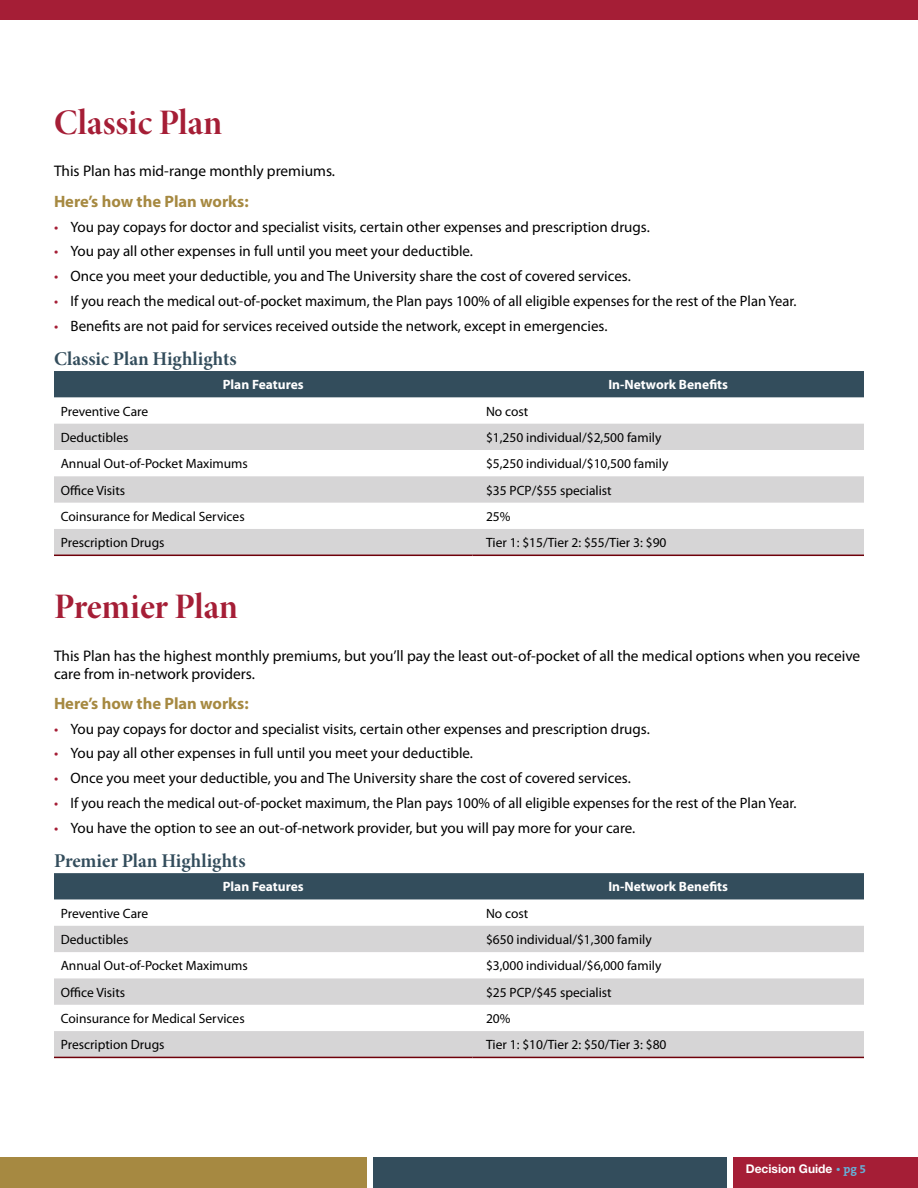
<style>
.page{position:relative;width:918px;height:1188px;background:#fff}
.page>*{position:absolute;margin:0;border:0;box-sizing:border-box;transform-origin:0 0}
.t1{font:36px "Minion Pro Bold Disp";letter-spacing:-.005em;color:#a51e36}
.t2{font:19.5px "Minion Pro Bold Subh";color:#334d5c}
.t3{font:700 16.5px "Myriad Pro";color:#a68941}
.t4{font:15.3px/18px "Myriad Pro";color:#000}
.t5{font:15px "Myriad Pro";color:#000}
.t6{font:13.5px "Myriad Pro";color:#000}
.t7{font:700 13.5px "Myriad Pro";color:#fff}
.t8{font:700 12px "Helvetica Neue LT Std";color:#fff}
.s1{color:#a51e36}
.s2{font-family:"The Serif B W6";font-weight:600;color:#66b0d7}
.s3{font-family:"The Serif B W7";color:#66b0d7}
</style>
<div class="page">
<div style="left:733px;top:1157px;width:185px;height:31px;background:#a51e36"></div>
<div style="left:374px;top:1157px;width:353px;height:31px;background:#334d5c"></div>
<div style="left:0;top:1157px;width:367px;height:31px;background:#a68941"></div>
<div style="left:0;top:0;width:918px;height:20px;background:#a51e36"></div>
<div style="left:54px;top:371px;width:810px;height:26px;background:#334d5c"></div>
<svg style="left:54px;top:424px;width:810px;height:131px;fill:#d6d5d6"></svg>
<hr style="left:54px;top:555px;width:418px;height:1px;background:#6f000a">
<hr style="left:472px;top:555px;width:392px;height:1px;background:#6f000a">
<div style="left:54px;top:873px;width:810px;height:26px;background:#334d5c"></div>
<svg style="left:54px;top:926px;width:810px;height:131px;fill:#d6d5d6"></svg>
<hr style="left:54px;top:1057px;width:418px;height:1px;background:#6f000a">
<hr style="left:472px;top:1057px;width:392px;height:1px;background:#6f000a">
<h1 class="t1" style="left:54px;top:99px;width:170px">Classic Plan</h1>
<p class="t4" style="left:54px;top:162px;width:283px">This Plan has mid-range monthly premiums.</p>
<p class="t3" style="left:54px;top:190px;width:196px">Here’s how the Plan works:</p>
<p class="t5" style="left:54px;top:217px;width:597px"><span class="s1">•</span> You pay copays for doctor and specialist visits, certain other expenses and prescription drugs.</p>
<p class="t5" style="left:54px;top:242px;width:421px"><span class="s1">•</span> You pay all other expenses in full until you meet your deductible.</p>
<p class="t5" style="left:54px;top:267px;width:578px"><span class="s1">•</span> Once you meet your deductible, you and The University share the cost of covered services.</p>
<p class="t5" style="left:54px;top:291px;width:744px"><span class="s1">•</span> If you reach the medical out-of-pocket maximum, the Plan pays 100% of all eligible expenses for the rest of the Plan Year.</p>
<p class="t5" style="left:54px;top:316px;width:555px"><span class="s1">•</span> Benefits are not paid for services received outside the network, except in emergencies.</p>
<h2 class="t2" style="left:54px;top:346px;width:184px">Classic Plan Highlights</h2>
<p class="t7" style="left:223px;top:376px;width:83px">Plan Features</p>
<p class="t7" style="left:608px;top:376px;width:121px">In-Network Benefits</p>
<p class="t6" style="left:61px;top:403px;width:89px">Preventive Care</p>
<p class="t6" style="left:486px;top:403px;width:44px">No cost</p>
<p class="t6" style="left:61px;top:429px;width:69px">Deductibles</p>
<p class="t6" style="left:486px;top:429px;width:177px">$1,250 individual/$2,500 family</p>
<p class="t6" style="left:61px;top:455px;width:189px">Annual Out-of-Pocket Maximums</p>
<p class="t6" style="left:486px;top:455px;width:184px">$5,250 individual/$10,500 family</p>
<p class="t6" style="left:61px;top:482px;width:66px">Office Visits</p>
<p class="t6" style="left:486px;top:482px;width:127px">$35 PCP/$55 specialist</p>
<p class="t6" style="left:61px;top:508px;width:185px">Coinsurance for Medical Services</p>
<p class="t6" style="left:486px;top:508px;width:26px">25%</p>
<p class="t6" style="left:61px;top:534px;width:105px">Prescription Drugs</p>
<p class="t6" style="left:486px;top:534px;width:182px">Tier 1: $15/Tier 2: $55/Tier 3: $90</p>
<h1 class="t1" style="left:54px;top:583px;width:186px">Premier Plan</h1>
<p class="t4" style="left:54px;top:646px;width:808px">This Plan has the highest monthly premiums, but you’ll pay the least out-of-pocket of all the medical options when you receive care from in-network providers.</p>
<p class="t3" style="left:54px;top:693px;width:196px">Here’s how the Plan works:</p>
<p class="t5" style="left:54px;top:719px;width:597px"><span class="s1">•</span> You pay copays for doctor and specialist visits, certain other expenses and prescription drugs.</p>
<p class="t5" style="left:54px;top:744px;width:421px"><span class="s1">•</span> You pay all other expenses in full until you meet your deductible.</p>
<p class="t5" style="left:54px;top:769px;width:578px"><span class="s1">•</span> Once you meet your deductible, you and The University share the cost of covered services.</p>
<p class="t5" style="left:54px;top:794px;width:744px"><span class="s1">•</span> If you reach the medical out-of-pocket maximum, the Plan pays 100% of all eligible expenses for the rest of the Plan Year.</p>
<p class="t5" style="left:54px;top:818px;width:583px"><span class="s1">•</span> You have the option to see an out-of-network provider, but you will pay more for your care.</p>
<h2 class="t2" style="left:54px;top:848px;width:193px">Premier Plan Highlights</h2>
<p class="t7" style="left:223px;top:878px;width:83px">Plan Features</p>
<p class="t7" style="left:608px;top:878px;width:121px">In-Network Benefits</p>
<p class="t6" style="left:61px;top:905px;width:89px">Preventive Care</p>
<p class="t6" style="left:486px;top:905px;width:44px">No cost</p>
<p class="t6" style="left:61px;top:931px;width:69px">Deductibles</p>
<p class="t6" style="left:486px;top:931px;width:167px">$650 individual/$1,300 family</p>
<p class="t6" style="left:61px;top:957px;width:189px">Annual Out-of-Pocket Maximums</p>
<p class="t6" style="left:486px;top:957px;width:177px">$3,000 individual/$6,000 family</p>
<p class="t6" style="left:61px;top:984px;width:66px">Office Visits</p>
<p class="t6" style="left:486px;top:984px;width:127px">$25 PCP/$45 specialist</p>
<p class="t6" style="left:61px;top:1010px;width:185px">Coinsurance for Medical Services</p>
<p class="t6" style="left:486px;top:1010px;width:26px">20%</p>
<p class="t6" style="left:61px;top:1036px;width:105px">Prescription Drugs</p>
<p class="t6" style="left:486px;top:1036px;width:182px">Tier 1: $10/Tier 2: $50/Tier 3: $80</p>
<p class="t8" style="left:746px;top:1162px;width:122px">Decision Guide <span class="s2">•</span> <span class="s3">pg 5</span></p>
</div>
